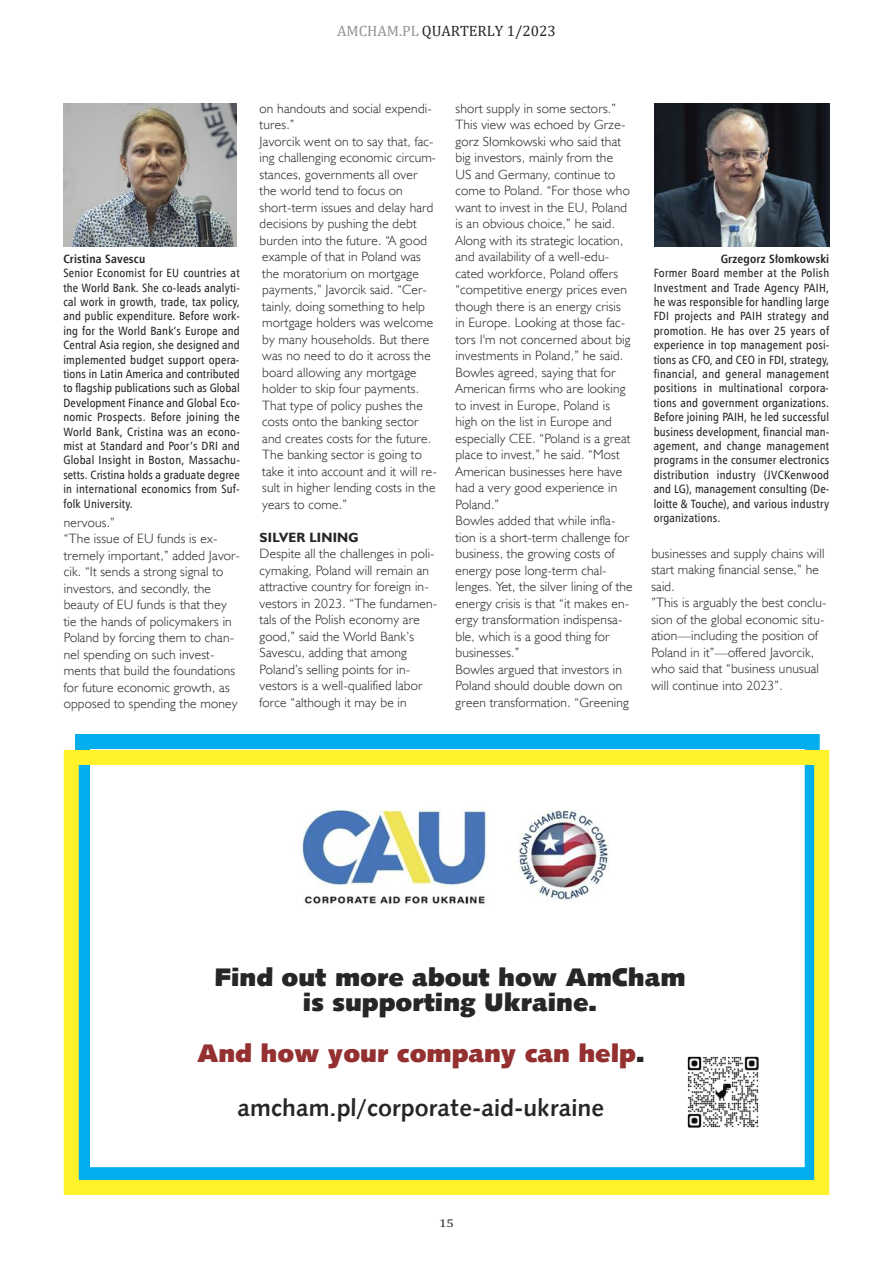
<style>
.page{position:relative;width:893px;height:1263px;background:#fff}
.page>*{position:absolute;margin:0;border:0;box-sizing:border-box;transform-origin:0 0}
.t1{font:25.5px/25.5px "Humanst 531 U Blk EU";color:#272627;text-align:center}
.t2{font:25.5px "Humanst 531 U Blk EU";color:#943130}
.t3{font:700 24px "Humanst 531 EU";color:#272627}
.t4{font:15px "Cambria Math";color:#272627}
.t5{font:13.5px/16.5px "Humanst 521 Lt EU";letter-spacing:.015em;color:#272627}
.t6{font:700 13.5px "Humanst 521 EU";letter-spacing:.015em;color:#272627}
.t7{font:12px/14.4px "Humnst 777 Cn EU";letter-spacing:.015em;color:#272627;text-align:justify}
.t8{font:700 12px "Humnst 777 Cn EU";letter-spacing:.015em;color:#272627}
.t9{font:11.25px "Cambria Math";color:#272627;scale:1.2 1}
.s1{color:#939393}
.s2{color:#272627}
</style>
<div class="page">
<img style="left:63px;top:103px;width:174px;height:144px">
<img style="left:655px;top:103px;width:174px;height:144px">
<div style="left:75px;top:734px;width:745px;height:448px;border:15px solid #00aded"></div>
<div style="left:64px;top:750px;width:765px;height:445px;border:15px solid #fff12a"></div>
<img style="left:302px;top:809px;width:308px;height:95px">
<img style="left:687px;top:1056px;width:72px;height:72px">
<p class="t4" style="left:337px;top:25px;width:220px"><span class="s1">AMCHAM.PL</span> QUARTERLY 1/2023</p>
<p class="t8" style="left:63px;top:251px;width:83px">Cristina Savescu</p>
<p class="t7" style="left:63px;top:266px;width:178px">senior economist for eu countries at the world bank. she co-leads analyti&shy;cal work in growth, trade, tax policy, and public expenditure. before work&shy;ing for the world bank’s europe and Central Asia region, she designed and implemented budget support opera&shy;tions in latin America and contributed to flagship publications such as global development finance and global eco&shy;nomic prospects. before joining the world bank, Cristina was an econo&shy;mist at standard and poor’s dri and global insight in boston, massachu&shy;setts. Cristina holds a graduate degree in international economics from suf&shy;folk university.</p>
<p class="t5" style="left:64px;top:513px;width:178px">nervous.”<br>“The issue of EU funds is ex&shy;tremely important,” added Javor&shy;cik. “It sends a strong signal to investors, and secondly, the beauty of EU funds is that they tie the hands of policymakers in<br>Poland by forcing them to chan&shy;nel spending on such invest&shy;ments that build the foundations for future economic growth, as opposed to spending the money</p>
<p class="t5" style="left:260px;top:100px;width:179px">on handouts and social expendi&shy;tures.”<br>Javorcik went on to say that, fac&shy;ing challenging economic circum&shy;stances, governments all over the world tend to focus on short-term issues and delay hard decisions by pushing the debt burden into the future. “A good example of that in Poland was the moratorium on mortgage payments,” Javorcik said. “Cer&shy;tainly, doing something to help mortgage holders was welcome by many households. But there was no need to do it across the board allowing any mortgage holder to skip four payments.<br>That type of policy pushes the costs onto the banking sector and creates costs for the future.<br>The banking sector is going to take it into account and it will re&shy;sult in higher lending costs in the years to come.”</p>
<p class="t6" style="left:260px;top:529px;width:100px">SILVER LINING</p>
<p class="t5" style="left:260px;top:545px;width:179px">Despite all the challenges in poli&shy;cymaking, Poland will remain an attractive country for foreign in&shy;vestors in 2023. “The fundamen&shy;tals of the Polish economy are good,” said the World Bank’s<br>Savescu, adding that among<br>Poland’s selling points for in&shy;vestors is a well-qualified labor force “although it may be in</p>
<p class="t5" style="left:455px;top:100px;width:179px">short supply in some sectors.”<br>This view was echoed by Grze&shy;gorz Słomkowski who said that big investors, mainly from the<br>US and Germany, continue to come to Poland. “For those who want to invest in the EU, Poland is an obvious choice,” he said.<br>Along with its strategic location, and availability of a well-edu&shy;cated workforce, Poland offers “competitive energy prices even though there is an energy crisis in Europe. Looking at those fac&shy;tors I'm not concerned about big investments in Poland,” he said.<br>Bowles agreed, saying that for<br>American firms who are looking to invest in Europe, Poland is high on the list in Europe and especially CEE. “Poland is a great place to invest,” he said. “Most<br>American businesses here have had a very good experience in<br>Poland.”<br>Bowles added that while infla&shy;tion is a short-term challenge for business, the growing costs of energy pose long-term chal&shy;lenges. Yet, the silver lining of the energy crisis is that “it makes en&shy;ergy transformation indispensa&shy;ble, which is a good thing for businesses.”<br>Bowles argued that investors in<br>Poland should double down on green transformation. “Greening</p>
<p class="t8" style="left:721px;top:251px;width:110px">Grzegorz Słomkowski</p>
<p class="t7" style="left:654px;top:266px;width:177px">former board member at the polish investment and trade Agency pAih, he was responsible for handling large fdi projects and pAih strategy and promotion. he has over 25 years of experience in top management posi&shy;tions as Cfo, and Ceo in fdi, strategy, financial, and general management positions in multinational corpora&shy;tions and government organizations. before joining pAih, he led successful business development, financial man&shy;agement, and change management programs in the consumer electronics distribution industry (JVCkenwood and lg), management consulting (de&shy;loitte &amp; touche), and various industry organizations.</p>
<p class="t5" style="left:651px;top:544px;width:177px">businesses and supply chains will start making financial sense,” he said.<br>”This is arguably the best conclu&shy;sion of the global economic situ&shy;ation—including the position of<br>Poland in it”—offered Javorcik, who said that “business unusual will continue into 2023”.</p>
<h1 class="t1" style="left:214px;top:964px;width:473px">Find out more about how AmCham is supporting Ukraine.</h1>
<h1 class="t2" style="left:197px;top:1037px;width:449px">And how your company can help<span class="s2">.</span></h1>
<h2 class="t3" style="left:238px;top:1093px;width:368px">amcham.pl/corporate-aid-ukraine</h2>
<p class="t9" style="left:439px;top:1218px;width:14px">15</p>
</div>
